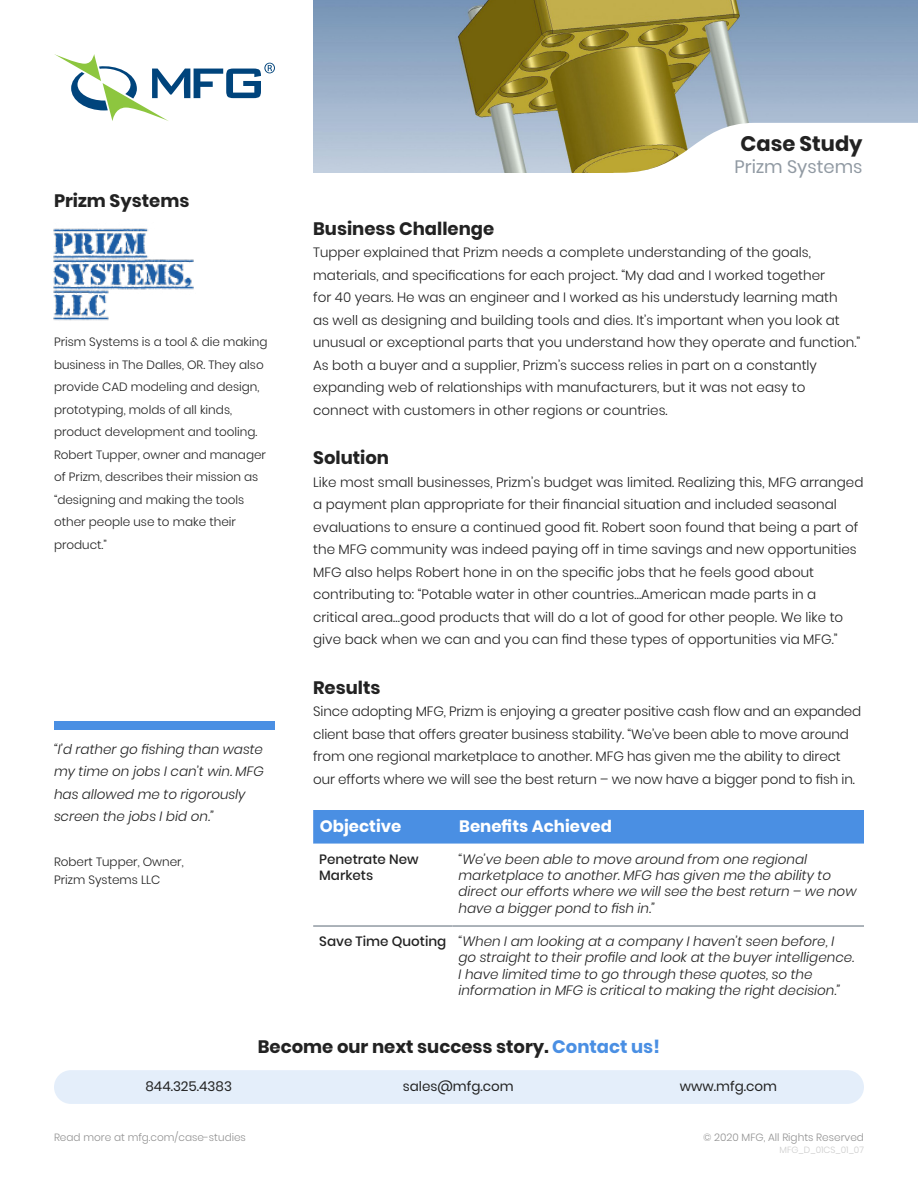
<style>
.page{position:relative;width:918px;height:1188px;background:#fff}
.page>*{position:absolute;margin:0;border:0;box-sizing:border-box;transform-origin:0 0}
.t1{font:700 21px "Poppins";color:#222}
.t2{font:700 18px "Poppins";color:#222}
.t3{font:18px "Poppins";color:#919aa3}
.t4{font:700 16.5px "Poppins";color:#fff}
.t5{font:300 13.5px/22.5px "Poppins";color:#222}
.t6{font:italic 300 13.5px/16.2px "Poppins";color:#222}
.t7{font:13.5px "Poppins";color:#222}
.t8{font:500 13.5px/16.2px "Poppins";color:#222}
.t9{font:300 12px/22.5px "Poppins";color:#222}
.t10{font:300 10.5px "Poppins";color:#919191}
.t11{font:300 9px "Poppins";color:#ccc}
.s1{font-weight:500;font-style:normal}
.s2{color:#4a8fe3}
</style>
<div class="page">
<div style="left:54px;top:721px;width:221px;height:9px;background:#4a8fe3"></div>
<div style="left:54px;top:1070px;width:810px;height:34px;background:#e4eefa;border-radius:17px"></div>
<div style="left:313px;top:810px;width:551px;height:34px;background:#4a8fe3"></div>
<hr style="left:313px;top:925px;width:140px;height:2px;background:#919aa3">
<hr style="left:453px;top:925px;width:411px;height:2px;background:#919aa3">
<img style="left:53px;top:228px;width:141px;height:93px">
<img style="left:313px;top:0;width:605px;height:173px">
<svg style="left:550px;top:123px;width:368px;height:50px"></svg>
<svg style="left:54px;top:54px;width:221px;height:67px"></svg>
<h2 class="t2" style="left:54px;top:190px;width:137px">Prizm Systems</h2>
<p class="t9" style="left:54px;top:331px;width:215px">Prism Systems is a tool &amp; die making business in The Dalles, OR. They also provide CAD modeling and design, prototyping, molds of all kinds, product development and tooling.<br>Robert Tupper, owner and manager of Prizm, describes their mission as “designing and making the tools other people use to make their product.”</p>
<p class="t6" style="left:54px;top:738px;width:212px;line-height:22.5px">“I’d rather go fishing than waste my time on jobs I can’t win. MFG has allowed me to rigorously screen the jobs I bid on.”</p>
<p class="t9" style="left:54px;top:853px;width:131px;line-height:18px">Robert Tupper, Owner,<br>Prizm Systems LLC</p>
<h1 class="t1" style="left:741px;top:132px;width:123px">Case Study</h1>
<h2 class="t3" style="left:735px;top:156px;width:129px">Prizm Systems</h2>
<h2 class="t2" style="left:313px;top:218px;width:183px">Business Challenge</h2>
<p class="t5" style="left:313px;top:241px;width:549px">Tupper explained that Prizm needs a complete understanding of the goals, materials, and specifications for each project. “My dad and I worked together<br>for 40 years. He was an engineer and I worked as his understudy learning math<br>as well as designing and building tools and dies. It’s important when you look at unusual or exceptional parts that you understand how they operate and function.” As both a buyer and a supplier, Prizm’s success relies in part on a constantly expanding web of relationships with manufacturers, but it was not easy to connect with customers in other regions or countries.</p>
<h2 class="t2" style="left:313px;top:447px;width:77px">Solution</h2>
<p class="t5" style="left:313px;top:471px;width:552px">Like most small businesses, Prizm’s budget was limited. Realizing this, MFG arranged a payment plan appropriate for their financial situation and included seasonal evaluations to ensure a continued good fit. Robert soon found that being a part of the MFG community was indeed paying off in time savings and new opportunities MFG also helps Robert hone in on the specific jobs that he feels good about contributing to: “Potable water in other countries…American made parts in a critical area…good products that will do a lot of good for other people. We like to give back when we can and you can find these types of opportunities via MFG.”</p>
<h2 class="t2" style="left:313px;top:677px;width:69px">Results</h2>
<p class="t5" style="left:313px;top:700px;width:550px">Since adopting MFG, Prizm is enjoying a greater positive cash flow and an expanded client base that offers greater business stability. “We’ve been able to move around from one regional marketplace to another. MFG has given me the ability to direct our efforts where we will see the best return – we now have a bigger pond to fish in.</p>
<p class="t4" style="left:320px;top:817px;width:83px">Objective</p>
<p class="t4" style="left:459px;top:817px;width:154px">Benefits Achieved</p>
<p class="t8" style="left:319px;top:851px;width:101px">Penetrate New<br>Markets</p>
<p class="t6" style="left:459px;top:851px;width:399px">“We’ve been able to move around from one regional marketplace to another. MFG has given me the ability to direct our efforts where we will see the best return – we now have a bigger pond to fish in.”</p>
<p class="t6" style="left:459px;top:933px;width:397px;text-indent:-139px"><span class="s1">Save Time Quoting</span> “When I am looking at a company I haven’t seen before, I go straight to their profile and look at the buyer intelligence.<br>I have limited time to go through these quotes, so the information in MFG is critical to making the right decision.”</p>
<h2 class="t2" style="left:258px;top:1036px;width:404px">Become our next success story. <span class="s2">Contact us!</span></h2>
<p class="t7" style="left:146px;top:1079px;width:88px">844.325.4383</p>
<p class="t7" style="left:403px;top:1079px;width:112px">sales@mfg.com</p>
<p class="t7" style="left:680px;top:1079px;width:99px">www.mfg.com</p>
<p class="t10" style="left:54px;top:1132px;width:193px">Read more at mfg.com/case-studies</p>
<p class="t10" style="left:703px;top:1132px;width:162px">© 2020 MFG, All Rights Reserved</p>
<p class="t11" style="left:780px;top:1145px;width:86px">MFG_D_01CS_01_07</p>
</div>
